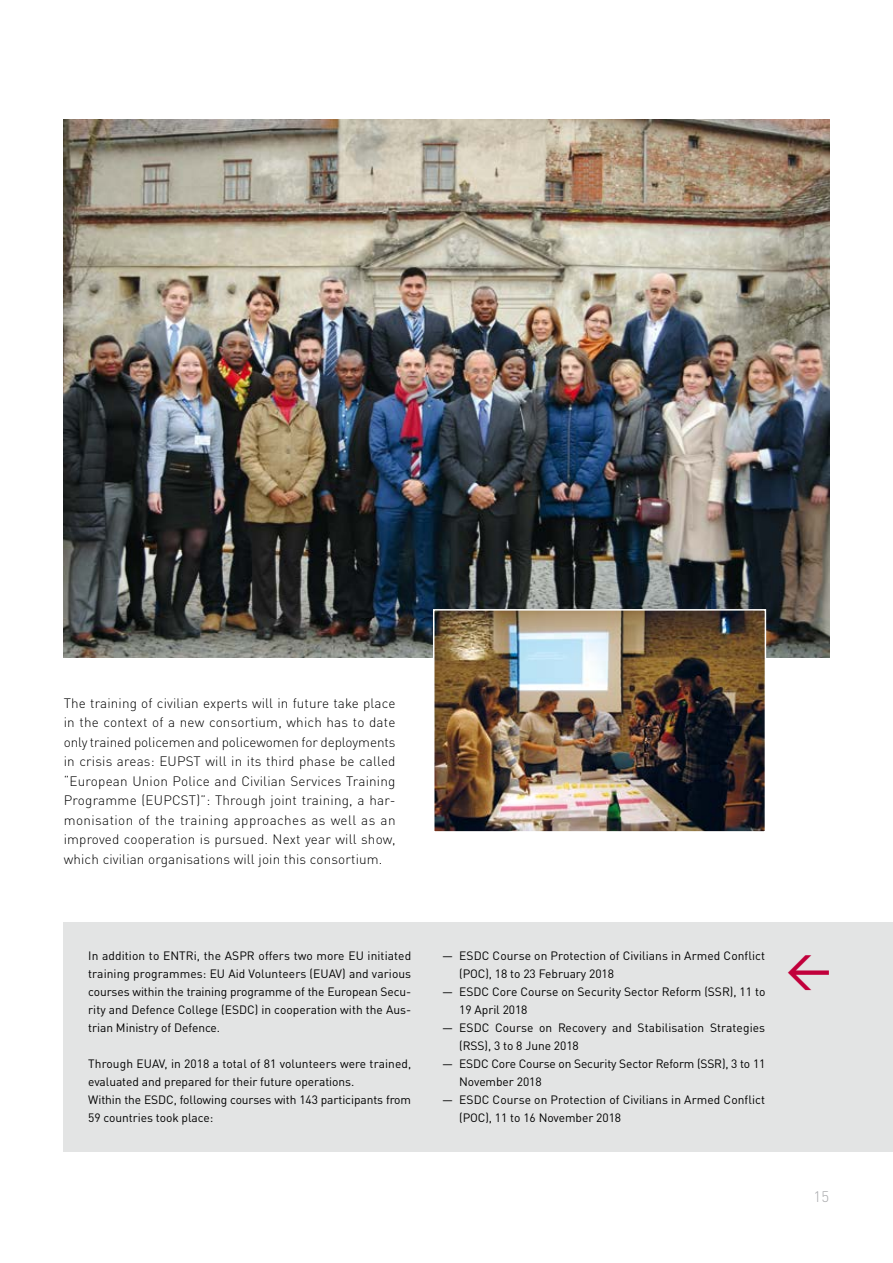
<style>
.page{position:relative;width:893px;height:1263px;background:#fff}
.page>*{position:absolute;margin:0;border:0;box-sizing:border-box;transform-origin:0 0}
.t1{font:500 44.55px "DIN Pro";color:#c1003b}
.t2{font:300 15px "DIN Pro";color:#a7a8aa}
.t3{font:300 13.5px/19.5px "DIN Pro";letter-spacing:.01em;color:#000;text-align:justify}
.t4{font:12px/18px "DIN Pro";letter-spacing:-.005em;color:#000;text-align:justify}
</style>
<div class="page">
<img style="left:64px;top:119px;width:765px;height:538px">
<div style="left:64px;top:922px;width:829px;height:230px;background:#e3e4e4"></div>
<img style="left:436px;top:612px;width:327px;height:218px">
<div style="left:433px;top:609px;width:333px;height:224px;border:2px solid #fff"></div>
<p class="t3" style="left:64px;top:692px;width:333px">The training of civilian experts will in future take place in the context of a new consortium, which has to date only trained policemen and policewomen for deployments in crisis areas: EUPST will in its third phase be called “European Union Police and Civilian Services Training Programme (EUPCST)”: Through joint training, a har&shy;monisation of the training approaches as well as an improved cooperation is pursued. Next year will show, which civilian organisations will join this consortium.</p>
<p class="t4" style="left:88px;top:945px;width:325px">In addition to ENTRi, the ASPR offers two more EU initiated training programmes: EU Aid Volunteers (EUAV) and various courses within the training programme of the European Secu&shy;rity and Defence College (ESDC) in cooperation with the Aus&shy;trian Ministry of Defence.</p>
<p class="t4" style="left:88px;top:1053px;width:324px;text-align:left">Through EUAV, in 2018 a total of 81 volunteers were trained, evaluated and prepared for their future operations.<br>Within the ESDC, following courses with 143 participants from 59 countries took place:</p>
<p class="t4" style="left:442px;top:945px;width:324px">― ESDC Course on Protection of Civilians in Armed Conflict</p>
<p class="t4" style="left:459px;top:963px;width:156px">(POC), 18 to 23 February 2018</p>
<p class="t4" style="left:442px;top:981px;width:325px">― ESDC Core Course on Security Sector Reform (SSR), 11 to</p>
<p class="t4" style="left:459px;top:999px;width:70px">19 April 2018</p>
<p class="t4" style="left:442px;top:1017px;width:324px">― ESDC Course on Recovery and Stabilisation Strategies</p>
<p class="t4" style="left:459px;top:1035px;width:121px">(RSS), 3 to 8 June 2018</p>
<p class="t4" style="left:442px;top:1053px;width:325px">― ESDC Core Course on Security Sector Reform (SSR), 3 to 11</p>
<p class="t4" style="left:459px;top:1071px;width:84px">November 2018</p>
<p class="t4" style="left:442px;top:1089px;width:324px">― ESDC Course on Protection of Civilians in Armed Conflict</p>
<p class="t4" style="left:459px;top:1107px;width:163px">(POC), 11 to 16 November 2018</p>
<h1 class="t1" style="left:786px;top:932px;width:47px">←</h1>
<p class="t2" style="left:814px;top:1185px;width:17px">15</p>
</div>
